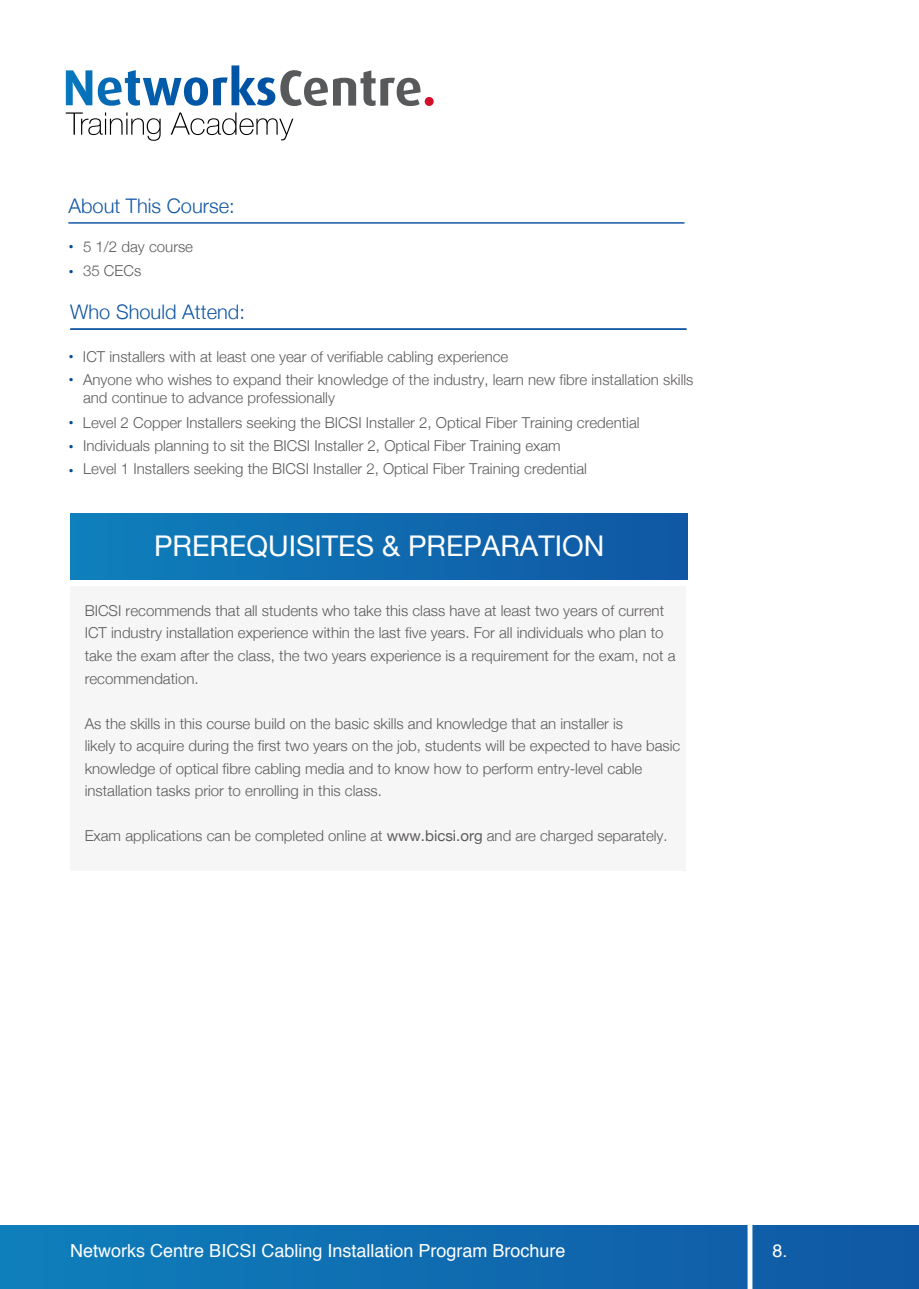
<style>
.page{position:relative;width:919px;height:1289px;background:#fff}
.page>*{position:absolute;margin:0;border:0;box-sizing:border-box;transform-origin:0 0}
.t1{font:28.5px "Helvetica Neue";color:#fff}
.t2{font:300 20.1px "Helvetica Neue";color:#1257a4}
.t3{font:18px "Helvetica";color:#fff}
.t4{font:300 15px/22.5px "Helvetica Neue";color:#5e5b5c}
.t5{font:15px/24.5px "Helvetica Neue";color:#004a99}
.s1{font-weight:400;color:#004a99}
.s2{font-weight:400}
</style>
<div class="page">
<div style="left:0;top:1225px;width:918px;height:63px;background:linear-gradient(to right,#0f7fbb,#1158a4)"></div>
<div style="left:747px;top:1209px;width:5px;height:79px;background:#fff"></div>
<svg style="left:66px;top:70px;width:26px;height:35px"></svg>
<svg style="left:98px;top:65px;width:335px;height:41px"></svg>
<svg style="left:66px;top:112px;width:95px;height:29px"></svg>
<svg style="left:171px;top:112px;width:122px;height:28px"></svg>
<div style="left:70px;top:586px;width:615px;height:284px;background:#f6f6f6"></div>
<div style="left:70px;top:514px;width:617px;height:65px;background:linear-gradient(to right,#0f80bc,#1057a3)"></div>
<hr style="left:70px;top:328px;width:616px;height:2px;background:#1257a4">
<hr style="left:68px;top:222px;width:616px;height:2px;background:#1257a4">
<h2 class="t2" style="left:68px;top:190px;width:168px">About This Course:</h2>
<p class="t4" style="left:83px;top:233px;width:112px;line-height:24px">5 1/2 day course<br>35 CECs</p>
<p class="t5" style="left:68px;top:235px;width:7px">• •</p>
<h2 class="t2" style="left:70px;top:296px;width:176px">Who Should Attend:</h2>
<p class="t5" style="left:68px;top:345px;width:7px">•</p>
<p class="t4" style="left:83px;top:344px;width:427px">ICT installers with at least one year of verifiable cabling experience</p>
<p class="t4" style="left:83px;top:369px;width:612px;line-height:18px;text-indent:-15px"><span class="s1">•</span> Anyone who wishes to expand their knowledge of the industry, learn new fibre installation skills and continue to advance professionally</p>
<p class="t4" style="left:68px;top:409px;width:572px;line-height:24.6px"><span class="s1">•</span> Level 2 Copper Installers seeking the BICSI Installer 2, Optical Fiber Training credential <span class="s1">•</span></p>
<p class="t4" style="left:83px;top:433px;width:479px">Individuals planning to sit the BICSI Installer 2, Optical Fiber Training exam</p>
<p class="t4" style="left:68px;top:456px;width:520px"><span class="s1">•</span> Level 1 Installers seeking the BICSI Installer 2, Optical Fiber Training credential</p>
<h1 class="t1" style="left:154px;top:525px;width:452px">PREREQUISITES &amp; PREPARATION</h1>
<p class="t4" style="left:85px;top:598px;width:592px">BICSI recommends that all students who take this class have at least two years of current ICT industry installation experience within the last five years. For all individuals who plan to take the exam after the class, the two years experience is a requirement for the exam, not a recommendation.</p>
<p class="t4" style="left:85px;top:710px;width:597px">As the skills in this course build on the basic skills and knowledge that an installer is<br>likely to acquire during the first two years on the job, students will be expected to have basic knowledge of optical fibre cabling media and to know how to perform entry-level cable installation tasks prior to enrolling in this class.</p>
<p class="t4" style="left:85px;top:823px;width:584px">Exam applications can be completed online at <span class="s2">www.bicsi.org</span> and are charged separately.</p>
<p class="t3" style="left:70px;top:1236px;width:497px">Networks Centre BICSI Cabling Installation Program Brochure</p>
<p class="t3" style="left:772px;top:1236px;width:17px">8.</p>
</div>
